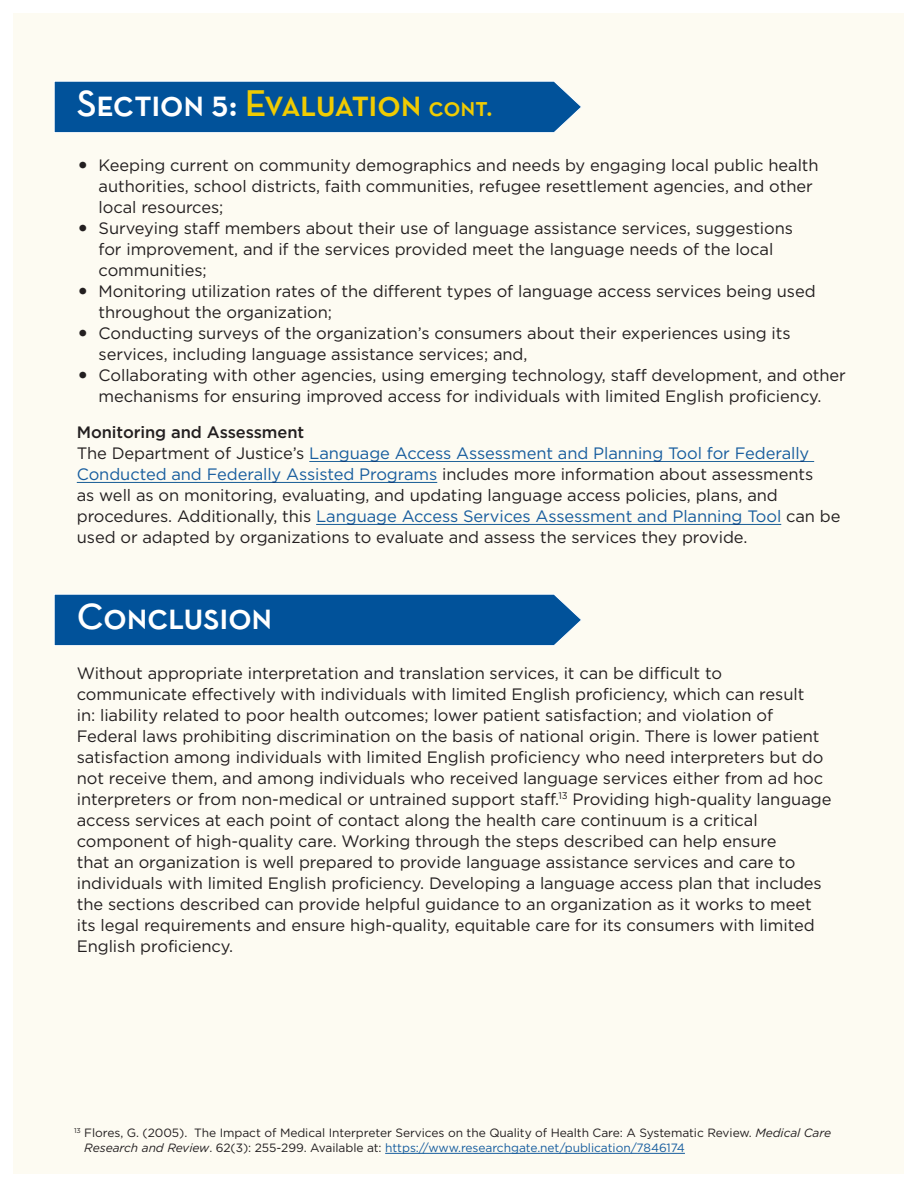
<style>
.page{position:relative;width:918px;height:1188px;background:#fff}
.page>*{position:absolute;margin:0;border:0;box-sizing:border-box;transform-origin:0 0}
.t1{font:37.5px "Neutra Text Demi SC";letter-spacing:-.02em;color:#f0cb02}
.t2{font:37.5px "Neutra Text Demi SC";letter-spacing:-.01em;color:#fff}
.t3{font:16.5px/21px "Gotham";letter-spacing:-.005em;color:#231f20}
.t4{font:500 16.5px "Gotham";letter-spacing:-.005em;color:#231f20}
.t5{font:12px/14.4px "Gotham";letter-spacing:-.005em;color:#231f20}
.s1{color:#fff}
.s2{font-size:27px}
.s3{font-size:25.5px}
.s4{color:#175d9e}
.s5{font-style:italic}
</style>
<div class="page">
<div style="left:14px;top:14px;width:890px;height:1160px;background:#fdfbf2"></div>
<div style="left:54px;top:81px;width:527px;height:52px;background:#01529a"></div>
<hr style="left:309px;top:461px;width:505px;height:1px;background:#175d9e">
<hr style="left:77px;top:482px;width:360px;height:1px;background:#175d9e">
<hr style="left:316px;top:524px;width:465px;height:1px;background:#175d9e">
<div style="left:54px;top:594px;width:527px;height:52px;background:#01529a"></div>
<hr style="left:385px;top:1153px;width:300px;height:1px;background:#175d9e">
<h1 class="t1" style="left:77px;top:80px;width:417px"><span class="s1">Section 5:</span> Evaluation <span class="s2">cont.</span></h1>
<p class="t3" style="left:99px;top:155px;width:722px;text-indent:-22px"><span class="s3">•</span> Keeping current on community demographics and needs by engaging local public health authorities, school districts, faith communities, refugee resettlement agencies, and other local resources;</p>
<p class="t3" style="left:99px;top:218px;width:696px;text-indent:-22px"><span class="s3">•</span> Surveying staff members about their use of language assistance services, suggestions for improvement, and if the services provided meet the language needs of the local communities;</p>
<p class="t3" style="left:99px;top:281px;width:719px;text-indent:-22px"><span class="s3">•</span> Monitoring utilization rates of the different types of language access services being used throughout the organization;</p>
<p class="t3" style="left:99px;top:323px;width:694px;text-indent:-22px"><span class="s3">•</span> Conducting surveys of the organization’s consumers about their experiences using its services, including language assistance services; and,</p>
<p class="t3" style="left:77px;top:365px;width:771px;text-align:center"><span class="s3">•</span> Collaborating with other agencies, using emerging technology, staff development, and other mechanisms for ensuring improved access for individuals with limited English proficiency.</p>
<h3 class="t4" style="left:77px;top:422px;width:229px">Monitoring and Assessment</h3>
<p class="t3" style="left:77px;top:443px;width:765px">The Department of Justice’s <span class="s4">Language Access Assessment and Planning Tool for Federally Conducted and Federally Assisted Programs</span> includes more information about assessments<br>as well as on monitoring, evaluating, and updating language access policies, plans, and procedures. Additionally, this <span class="s4">Language Access Services Assessment and Planning Tool</span> can be used or adapted by organizations to evaluate and assess the services they provide.</p>
<h2 class="t2" style="left:77px;top:593px;width:197px">Conclusion</h2>
<p class="t3" style="left:77px;top:662px;width:756px">Without appropriate interpretation and translation services, it can be difficult to communicate effectively with individuals with limited English proficiency, which can result<br>in: liability related to poor health outcomes; lower patient satisfaction; and violation of Federal laws prohibiting discrimination on the basis of national origin. There is lower patient satisfaction among individuals with limited English proficiency who need interpreters but do not receive them, and among individuals who received language services either from ad hoc interpreters or from non-medical or untrained support staff.<sup>13</sup> Providing high-quality language access services at each point of contact along the health care continuum is a critical component of high-quality care. Working through the steps described can help ensure<br>that an organization is well prepared to provide language assistance services and care to individuals with limited English proficiency. Developing a language access plan that includes the sections described can provide helpful guidance to an organization as it works to meet its legal requirements and ensure high-quality, equitable care for its consumers with limited English proficiency.</p>
<p class="t5" style="left:84px;top:1126px;width:748px;text-indent:-10px"><sup>13</sup> Flores, G. (2005). The Impact of Medical Interpreter Services on the Quality of Health Care: A Systematic Review. <span class="s5">Medical Care<br>Research and Review</span>. 62(3): 255-299. Available at: <span class="s4">https://www.researchgate.net/publication/7846174</span></p>
</div>
